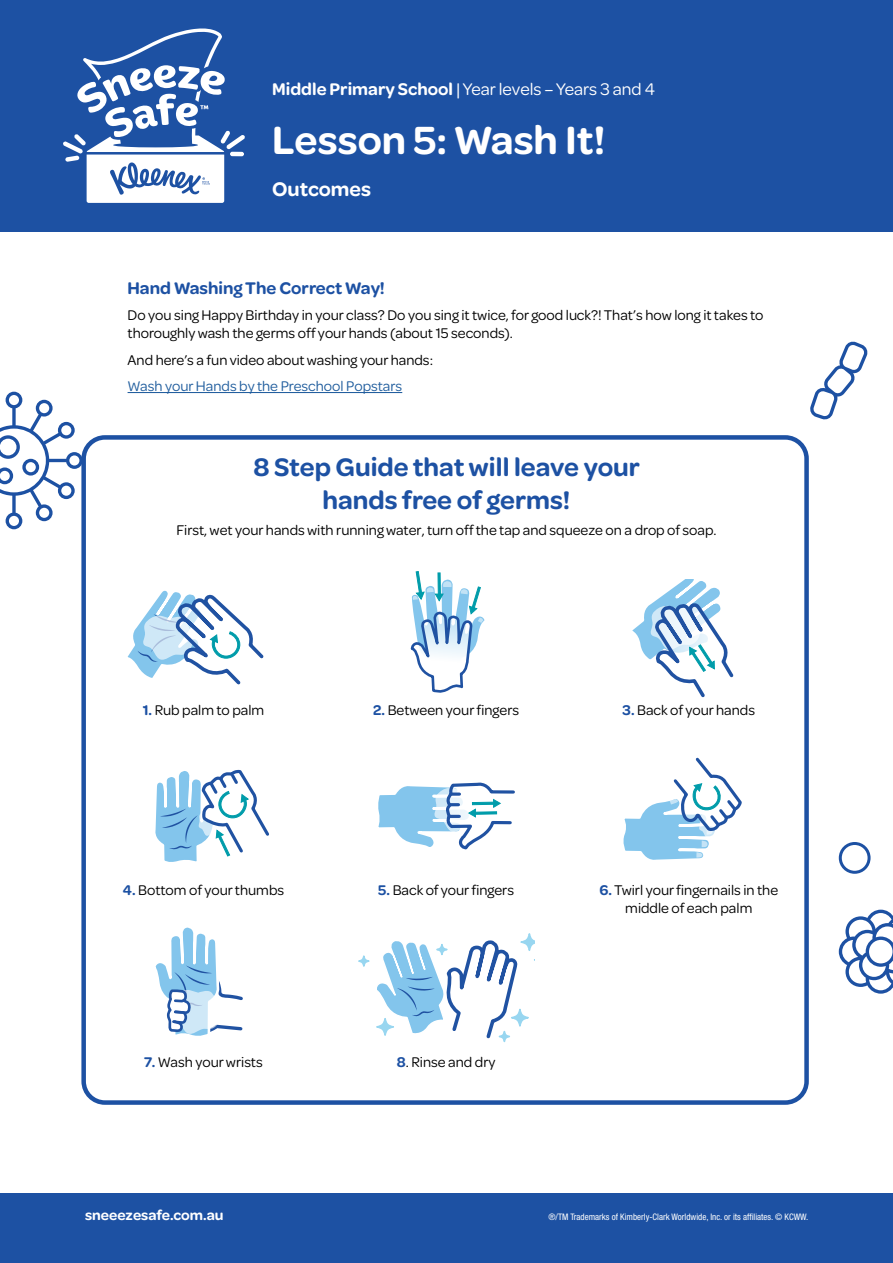
<style>
.page{position:relative;width:893px;height:1263px;background:#fff}
.page>*{position:absolute;margin:0;border:0;box-sizing:border-box;transform-origin:0 0}
.t1{font:600 42px "Omnes";color:#fff}
.t2{font:600 27px/32.4px "Omnes";color:#1d51a3;text-align:center}
.t3{font:600 21px "Omnes";color:#fff}
.t4{font:18px "Omnes";color:#fff}
.t5{font:600 18px "Omnes";color:#1d51a3}
.t6{font:15px/18px "Omnes";color:#000;text-align:center}
.t7{font:15px "Omnes";color:#215e9e}
.t8{font:600 15px "Omnes";color:#fff}
.t9{font:condensed 9px "Helvetica Neue LT Std";color:#fff}
.s1{font-weight:600}
.s2{font-weight:600;color:#1d51a3}
</style>
<div class="page">
<div style="left:81px;top:435px;width:728px;height:670px;border:4px solid #1d51a3;border-radius:21px"></div>
<svg style="left:127px;top:590px;width:137px;height:95px"></svg>
<svg style="left:155px;top:769px;width:114px;height:93px"></svg>
<svg style="left:155px;top:927px;width:88px;height:109px"></svg>
<svg style="left:410px;top:571px;width:75px;height:122px"></svg>
<svg style="left:378px;top:782px;width:137px;height:68px"></svg>
<svg style="left:358px;top:933px;width:177px;height:109px"></svg>
<svg style="left:632px;top:579px;width:102px;height:119px"></svg>
<svg style="left:623px;top:757px;width:119px;height:103px"></svg>
<svg style="left:0;top:392px;width:83px;height:137px"></svg>
<svg style="left:810px;top:341px;width:58px;height:79px"></svg>
<svg style="left:839px;top:910px;width:54px;height:84px"></svg>
<div style="left:839px;top:842px;width:32px;height:32px;border:3px solid #1d51a3;border-radius:50%"></div>
<div style="left:0;top:1194px;width:893px;height:69px;background:#1d51a3"></div>
<div style="left:0;top:0;width:893px;height:232px;background:#1d51a3"></div>
<svg style="left:63px;top:28px;width:182px;height:175px"></svg>
<hr style="left:128px;top:392px;width:274px;height:1px;background:#215e9e">
<p class="t4" style="left:272px;top:77px;width:384px"><span class="s1">Middle Primary School</span> | Year levels – Years 3 and 4</p>
<h1 class="t1" style="left:272px;top:111px;width:335px">Lesson 5: Wash It!</h1>
<h3 class="t3" style="left:272px;top:174px;width:100px">Outcomes</h3>
<p class="t5" style="left:128px;top:275px;width:259px">Hand Washing The Correct Way!</p>
<p class="t6" style="left:128px;top:305px;width:637px;text-align:left">Do you sing Happy Birthday in your class? Do you sing it twice, for good luck?! That’s how long it takes to thoroughly wash the germs off your hands (about 15 seconds).</p>
<p class="t6" style="left:128px;top:350px;width:307px">And here’s a fun video about washing your hands:</p>
<p class="t7" style="left:128px;top:376px;width:276px">Wash your Hands by the Preschool Popstars</p>
<h2 class="t2" style="left:253px;top:449px;width:388px">8 Step Guide that will leave your hands free of germs!</h2>
<p class="t6" style="left:176px;top:520px;width:542px">First, wet your hands with running water, turn off the tap and squeeze on a drop of soap.</p>
<p class="t6" style="left:143px;top:700px;width:123px"><span class="s2">1.</span> Rub palm to palm</p>
<p class="t6" style="left:373px;top:700px;width:147px"><span class="s2">2.</span> Between your fingers</p>
<p class="t6" style="left:623px;top:700px;width:134px"><span class="s2">3.</span> Back of your hands</p>
<p class="t6" style="left:123px;top:880px;width:163px"><span class="s2">4.</span> Bottom of your thumbs</p>
<p class="t6" style="left:378px;top:880px;width:137px"><span class="s2">5.</span> Back of your fingers</p>
<p class="t6" style="left:599px;top:880px;width:180px"><span class="s2">6.</span> Twirl your fingernails in the middle of each palm</p>
<p class="t6" style="left:144px;top:1052px;width:120px"><span class="s2">7.</span> Wash your wrists</p>
<p class="t6" style="left:397px;top:1052px;width:100px"><span class="s2">8</span>. Rinse and dry</p>
<p class="t8" style="left:85px;top:1205px;width:140px">sneeezesafe.com.au</p>
<p class="t9" style="left:548px;top:1212px;width:261px">®/TM Trademarks of Kimberly-Clark Worldwide, Inc. or its affiliates. © KCWW.</p>
</div>
